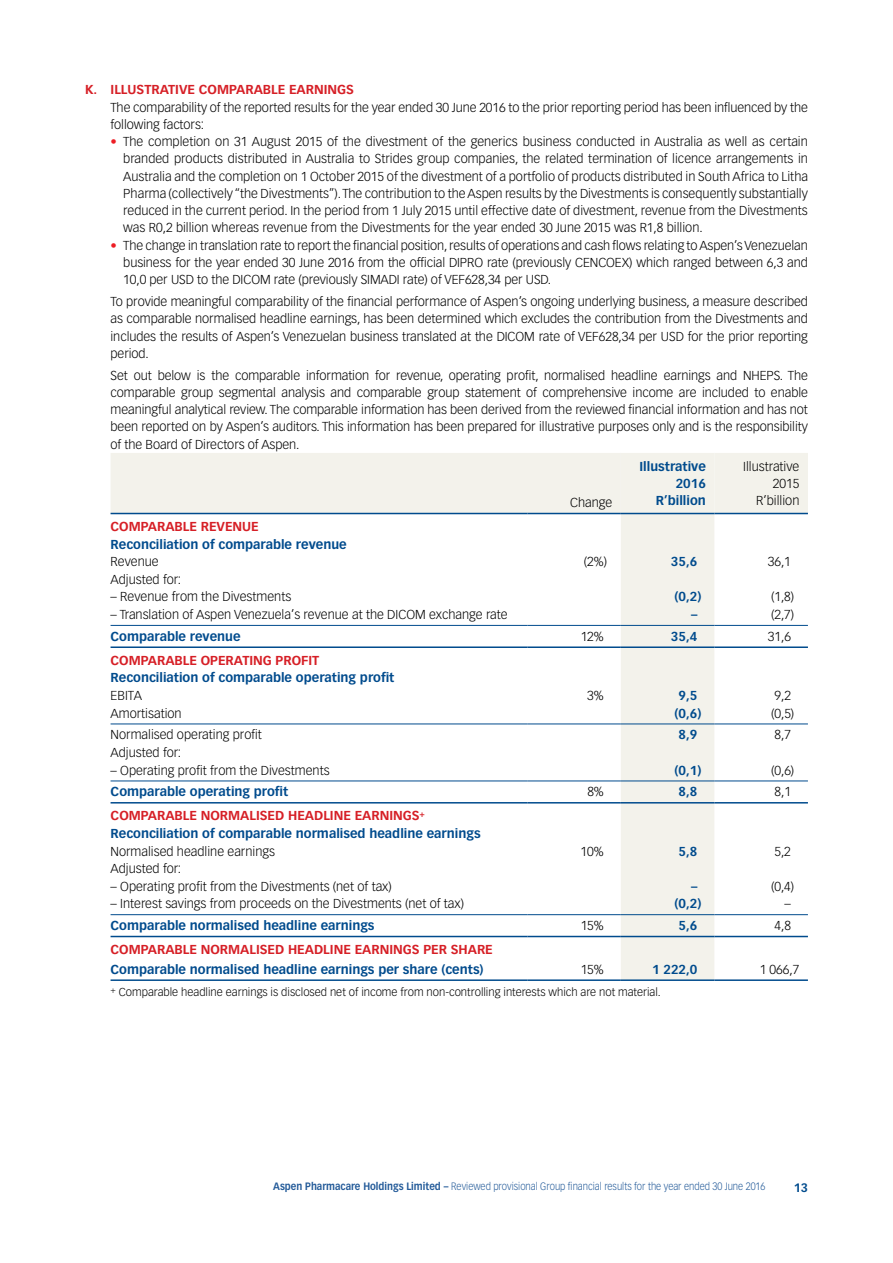
<style>
.page{position:relative;width:893px;height:1263px;background:#fff}
.page>*{position:absolute;margin:0;border:0;box-sizing:border-box;transform-origin:0 0}
.t1{font:300 12.75px/17.2px "Vectora LT Std";color:#000;text-align:justify}
.t2{font:700 12.75px/17.2px "Vectora LT Std";color:#004b8d;text-align:right}
.t3{font:700 12.75px "Vectora LT Std";color:#d61f26}
.t4{font:700 12px "Vectora LT Std";color:#004b8d}
.t5{font:300 11.25px "Vectora LT Std";color:#000}
.t6{font:300 10.5px "Vectora LT Std";color:#245b99;scale:.9 1}
.s1{font-family:"Helvetica Neue LT Std";font-weight:500;color:#ed1d24}
.s2{color:#d61f26}
.s3{font-weight:700}
</style>
<div class="page">
<div style="left:111px;top:453px;width:697px;height:60px;background:#f3f2eb"></div>
<div style="left:621px;top:453px;width:93px;height:526px;background:#f3f2eb"></div>
<hr style="left:111px;top:513px;width:416px;height:1px;background:#004b8d">
<hr style="left:527px;top:513px;width:94px;height:1px;background:#004b8d">
<hr style="left:621px;top:513px;width:93px;height:1px;background:#004b8d">
<hr style="left:714px;top:513px;width:94px;height:1px;background:#004b8d">
<hr style="left:111px;top:625px;width:416px;height:1px;background:#004b8d">
<hr style="left:527px;top:625px;width:94px;height:1px;background:#004b8d">
<hr style="left:621px;top:625px;width:93px;height:1px;background:#004b8d">
<hr style="left:714px;top:625px;width:94px;height:1px;background:#004b8d">
<hr style="left:111px;top:646px;width:416px;height:2px;background:#004b8d">
<hr style="left:527px;top:646px;width:94px;height:2px;background:#004b8d">
<hr style="left:621px;top:646px;width:93px;height:2px;background:#004b8d">
<hr style="left:714px;top:646px;width:94px;height:2px;background:#004b8d">
<hr style="left:111px;top:723px;width:416px;height:1px;background:#004b8d">
<hr style="left:527px;top:723px;width:94px;height:1px;background:#004b8d">
<hr style="left:621px;top:723px;width:93px;height:1px;background:#004b8d">
<hr style="left:714px;top:723px;width:94px;height:1px;background:#004b8d">
<hr style="left:111px;top:780px;width:416px;height:1px;background:#004b8d">
<hr style="left:527px;top:780px;width:94px;height:1px;background:#004b8d">
<hr style="left:621px;top:780px;width:93px;height:1px;background:#004b8d">
<hr style="left:714px;top:780px;width:94px;height:1px;background:#004b8d">
<hr style="left:111px;top:802px;width:416px;height:1px;background:#004b8d">
<hr style="left:527px;top:802px;width:94px;height:1px;background:#004b8d">
<hr style="left:621px;top:802px;width:93px;height:1px;background:#004b8d">
<hr style="left:714px;top:802px;width:94px;height:1px;background:#004b8d">
<hr style="left:111px;top:914px;width:416px;height:1px;background:#004b8d">
<hr style="left:527px;top:914px;width:94px;height:1px;background:#004b8d">
<hr style="left:621px;top:914px;width:93px;height:1px;background:#004b8d">
<hr style="left:714px;top:914px;width:94px;height:1px;background:#004b8d">
<hr style="left:111px;top:936px;width:416px;height:1px;background:#004b8d">
<hr style="left:527px;top:936px;width:94px;height:1px;background:#004b8d">
<hr style="left:621px;top:936px;width:93px;height:1px;background:#004b8d">
<hr style="left:714px;top:936px;width:94px;height:1px;background:#004b8d">
<hr style="left:111px;top:979px;width:416px;height:2px;background:#004b8d">
<hr style="left:527px;top:979px;width:94px;height:2px;background:#004b8d">
<hr style="left:621px;top:979px;width:93px;height:2px;background:#004b8d">
<hr style="left:714px;top:979px;width:94px;height:2px;background:#004b8d">
<p class="t3" style="left:85px;top:82px;width:270px">K. ILLUSTRATIVE COMPARABLE EARNINGS</p>
<p class="t1" style="left:111px;top:99px;width:699px">The comparability of the reported results for the year ended 30 June 2016 to the prior reporting period has been influenced by the following factors:</p>
<p class="t1" style="left:123px;top:133px;width:686px;text-indent:-13px"><span class="s1">•</span> The completion on 31 August 2015 of the divestment of the generics business conducted in Australia as well as certain branded products distributed in Australia to Strides group companies, the related termination of licence arrangements in Australia and the completion on 1 October 2015 of the divestment of a portfolio of products distributed in South Africa to Litha Pharma (collectively “the Divestments”). The contribution to the Aspen results by the Divestments is consequently substantially reduced in the current period. In the period from 1 July 2015 until effective date of divestment, revenue from the Divestments was R0,2 billion whereas revenue from the Divestments for the year ended 30 June 2015 was R1,8 billion.</p>
<p class="t1" style="left:123px;top:237px;width:686px;text-indent:-13px"><span class="s1">•</span> The change in translation rate to report the financial position, results of operations and cash flows relating to Aspen’s Venezuelan business for the year ended 30 June 2016 from the official DIPRO rate (previously CENCOEX) which ranged between 6,3 and 10,0 per USD to the DICOM rate (previously SIMADI rate) of VEF628,34 per USD.</p>
<p class="t1" style="left:111px;top:293px;width:699px">To provide meaningful comparability of the financial performance of Aspen’s ongoing underlying business, a measure described as comparable normalised headline earnings, has been determined which excludes the contribution from the Divestments and includes the results of Aspen’s Venezuelan business translated at the DICOM rate of VEF628,34 per USD for the prior reporting period.</p>
<p class="t1" style="left:111px;top:367px;width:699px">Set out below is the comparable information for revenue, operating profit, normalised headline earnings and NHEPS. The comparable group segmental analysis and comparable group statement of comprehensive income are included to enable meaningful analytical review. The comparable information has been derived from the reviewed financial information and has not been reported on by Aspen’s auditors. This information has been prepared for illustrative purposes only and is the responsibility of the Board of Directors of Aspen.</p>
<p class="t1" style="left:570px;top:494px;width:44px">Change</p>
<p class="t2" style="left:639px;top:457px;width:68px">Illustrative<br>2016<br>R’billion</p>
<p class="t1" style="left:743px;top:457px;width:58px;text-align:right">Illustrative<br>2015<br>R’billion</p>
<p class="t3" style="left:111px;top:519px;width:150px">COMPARABLE REVENUE</p>
<p class="t2" style="left:111px;top:535px;width:238px">Reconciliation of comparable revenue</p>
<p class="t1" style="left:111px;top:553px;width:50px">Revenue</p>
<p class="t1" style="left:584px;top:553px;width:25px">(2%)</p>
<p class="t2" style="left:671px;top:553px;width:28px">35,6</p>
<p class="t1" style="left:768px;top:553px;width:25px">36,1</p>
<p class="t1" style="left:111px;top:571px;width:72px">Adjusted for:</p>
<p class="t1" style="left:111px;top:588px;width:182px">– Revenue from the Divestments</p>
<p class="t2" style="left:674px;top:588px;width:28px">(0,2)</p>
<p class="t1" style="left:771px;top:588px;width:25px">(1,8)</p>
<p class="t1" style="left:111px;top:606px;width:399px">– Translation of Aspen Venezuela’s revenue at the DICOM exchange rate</p>
<p class="t2" style="left:691px;top:606px;width:8px">–</p>
<p class="t1" style="left:771px;top:606px;width:25px">(2,7)</p>
<p class="t2" style="left:111px;top:628px;width:132px">Comparable revenue</p>
<p class="t1" style="left:581px;top:628px;width:25px">12%</p>
<p class="t2" style="left:671px;top:628px;width:28px">35,4</p>
<p class="t1" style="left:768px;top:628px;width:25px">31,6</p>
<p class="t3" style="left:111px;top:652px;width:210px">COMPARABLE OPERATING PROFIT</p>
<p class="t2" style="left:111px;top:669px;width:285px">Reconciliation of comparable operating profit</p>
<p class="t1" style="left:111px;top:687px;width:33px">EBITA</p>
<p class="t1" style="left:587px;top:687px;width:18px">3%</p>
<p class="t2" style="left:678px;top:687px;width:20px">9,5</p>
<p class="t1" style="left:774px;top:687px;width:18px">9,2</p>
<p class="t1" style="left:111px;top:704px;width:73px">Amortisation</p>
<p class="t2" style="left:674px;top:704px;width:28px">(0,6)</p>
<p class="t1" style="left:771px;top:704px;width:25px">(0,5)</p>
<p class="t1" style="left:111px;top:726px;width:153px">Normalised operating profit</p>
<p class="t2" style="left:678px;top:726px;width:20px">8,9</p>
<p class="t1" style="left:774px;top:726px;width:18px">8,7</p>
<p class="t1" style="left:111px;top:744px;width:72px">Adjusted for:</p>
<p class="t1" style="left:111px;top:761px;width:220px">– Operating profit from the Divestments</p>
<p class="t2" style="left:674px;top:761px;width:28px">(0,1)</p>
<p class="t1" style="left:771px;top:761px;width:25px">(0,6)</p>
<p class="t2" style="left:111px;top:783px;width:179px">Comparable operating profit</p>
<p class="t1" style="left:587px;top:783px;width:18px">8%</p>
<p class="t2" style="left:679px;top:783px;width:20px">8,8</p>
<p class="t1" style="left:774px;top:783px;width:18px">8,1</p>
<p class="t2" style="left:111px;top:807px;width:372px;text-align:left"><span class="s2">COMPARABLE NORMALISED HEADLINE EARNINGS</span><sup>+<br></sup>Reconciliation of comparable normalised headline earnings</p>
<p class="t1" style="left:111px;top:842px;width:166px">Normalised headline earnings</p>
<p class="t1" style="left:581px;top:842px;width:25px">10%</p>
<p class="t2" style="left:678px;top:842px;width:20px">5,8</p>
<p class="t1" style="left:774px;top:842px;width:18px">5,2</p>
<p class="t1" style="left:111px;top:860px;width:72px">Adjusted for:</p>
<p class="t1" style="left:111px;top:878px;width:283px">– Operating profit from the Divestments (net of tax)</p>
<p class="t2" style="left:691px;top:877px;width:8px">–</p>
<p class="t1" style="left:771px;top:878px;width:25px">(0,4)</p>
<p class="t1" style="left:111px;top:895px;width:355px">– Interest savings from proceeds on the Divestments (net of tax)</p>
<p class="t2" style="left:674px;top:895px;width:28px">(0,2)</p>
<p class="t1" style="left:785px;top:895px;width:8px">–</p>
<p class="t2" style="left:111px;top:917px;width:265px">Comparable normalised headline earnings</p>
<p class="t1" style="left:581px;top:917px;width:25px">15%</p>
<p class="t2" style="left:678px;top:917px;width:20px">5,6</p>
<p class="t1" style="left:774px;top:917px;width:18px">4,8</p>
<p class="t3" style="left:111px;top:942px;width:384px">COMPARABLE NORMALISED HEADLINE EARNINGS PER SHARE</p>
<p class="t2" style="left:111px;top:961px;width:375px">Comparable normalised headline earnings per share (cents)</p>
<p class="t1" style="left:581px;top:961px;width:25px">15%</p>
<p class="t2" style="left:652px;top:961px;width:47px">1 222,0</p>
<p class="t1" style="left:760px;top:961px;width:41px">1 066,7</p>
<p class="t5" style="left:111px;top:985px;width:552px"><sup>+</sup> Comparable headline earnings is disclosed net of income from non-controlling interests which are not material.</p>
<p class="t6" style="left:273px;top:1180px;width:548px"><span class="s3">Aspen Pharmacare Holdings Limited –</span> Reviewed provisional Group financial results for the year ended 30 June 2016</p>
<p class="t4" style="left:794px;top:1180px;width:16px">13</p>
</div>
